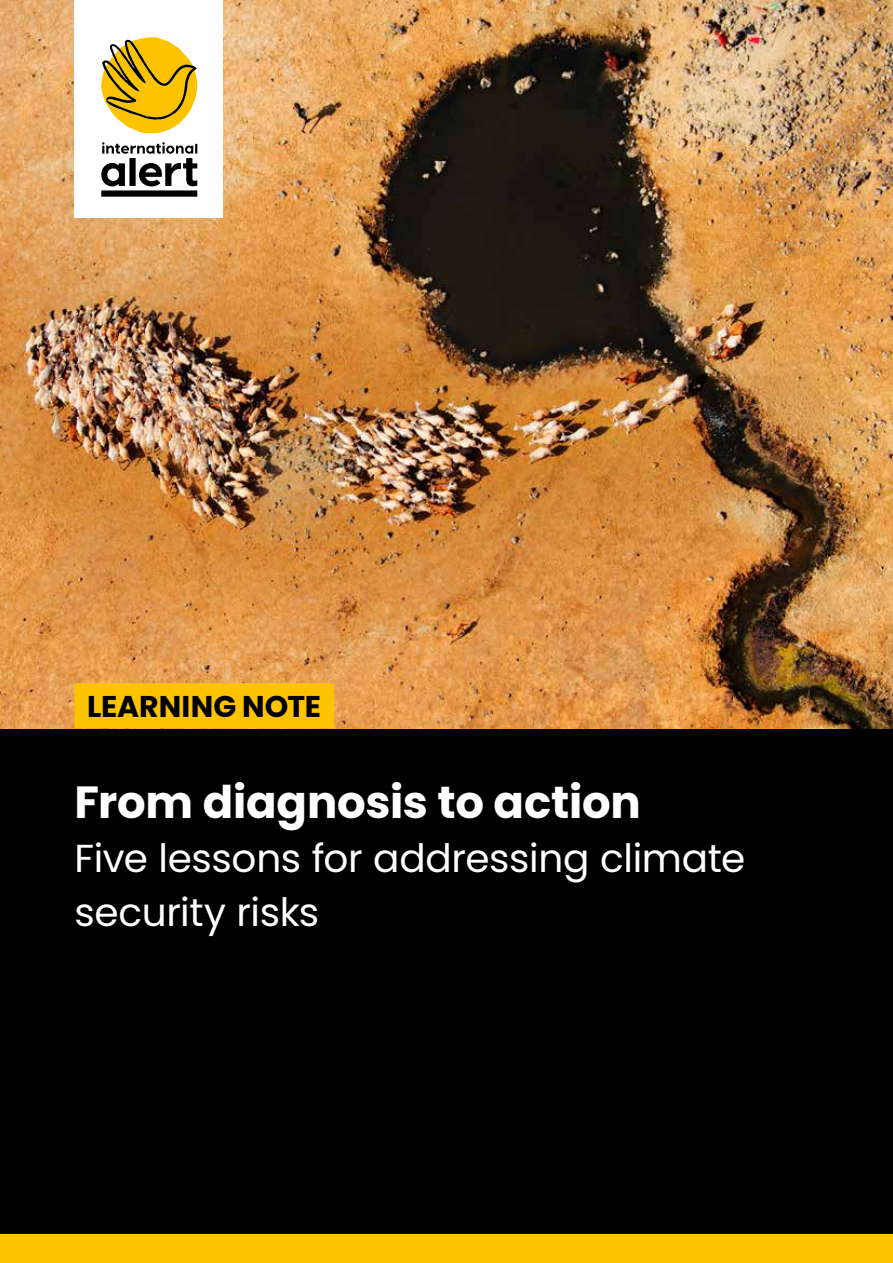
<style>
.page{position:relative;width:893px;height:1263px;background:#fff}
.page>*{position:absolute;margin:0;border:0;box-sizing:border-box;transform-origin:0 0}
.t1{font:700 45px "Poppins";letter-spacing:-.005em;color:#fff}
.t2{font:39px/54px "Poppins";letter-spacing:-.01em;color:#fff}
.t3{font:700 30px "Poppins";color:#000}
</style>
<div class="page">
<div style="left:0;top:184px;width:893px;height:1079px;background:#fdc300"></div>
<div style="left:0;top:0;width:893px;height:1233px;background:#000"></div>
<img style="left:0;top:0;width:893px;height:728px">
<div style="left:74px;top:0;width:149px;height:218px;background:#fff"></div>
<div style="left:101px;top:190px;width:96px;height:7px;background:#000"></div>
<svg style="left:101px;top:142px;width:96px;height:44px"></svg>
<svg style="left:101px;top:37px;width:96px;height:96px"></svg>
<div style="left:74px;top:683px;width:260px;height:45px;background:#fdc300"></div>
<p class="t3" style="left:87px;top:689px;width:235px">LEARNING NOTE</p>
<p class="t1" style="left:74px;top:776px;width:568px">From diagnosis to action</p>
<p class="t2" style="left:74px;top:831px;width:672px">Five lessons for addressing climate security risks</p>
</div>
